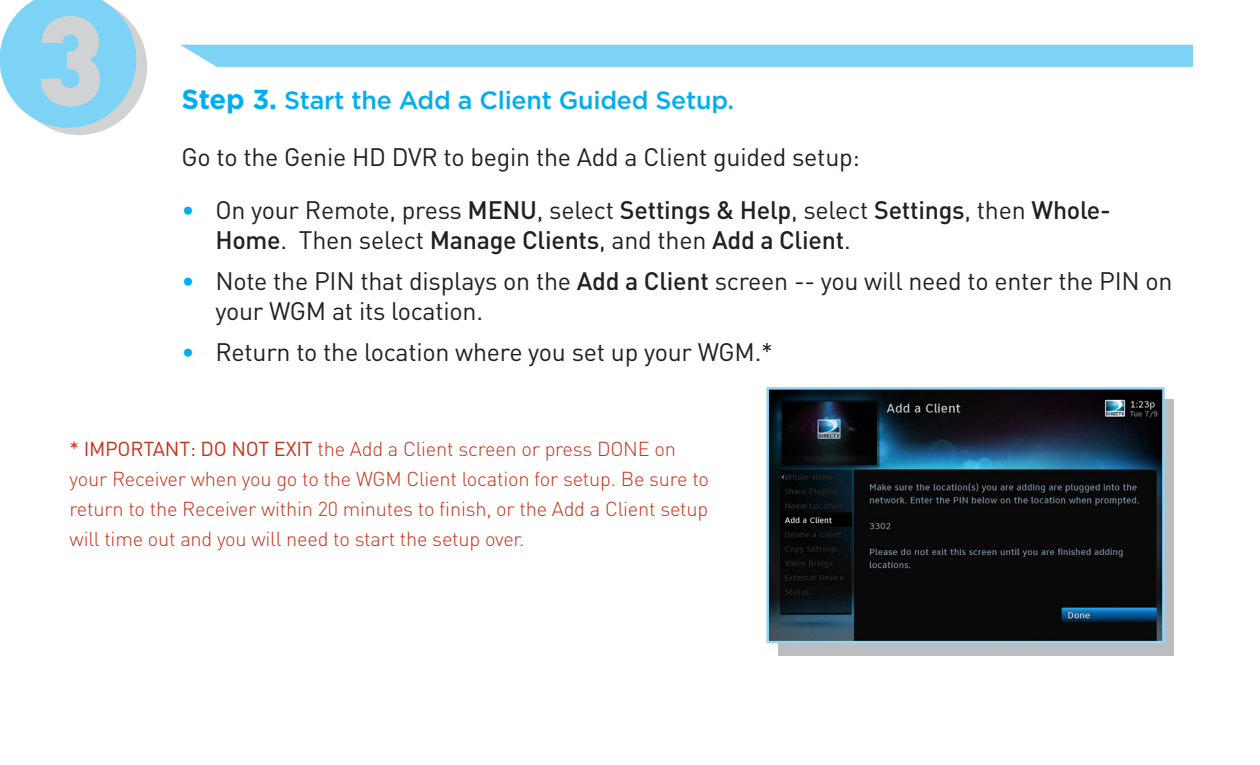
<style>
.page{position:relative;width:1260px;height:765px;background:#fff}
.page>*{position:absolute;margin:0;border:0;box-sizing:border-box;transform-origin:0 0}
.t1{font:900 125px "DIN";color:#d1d2d4}
.t2{font:25px/30px "DIN";letter-spacing:-.01em;color:#231f20}
.t3{font:500 25px/30px "DIN";letter-spacing:-.01em;color:#231f20}
.t4{font:500 25px "Gotham";letter-spacing:-.01em;color:#00aeef}
.t5{font:300 20px/30px "DIN";letter-spacing:-.01em;color:#c5321a}
.s1{font-weight:700;font-size:27.5px}
.s2{font-weight:400;color:#00aeef}
.s3{font-weight:400}
.s4{color:#00aeef}
.s5{font-weight:500}
</style>
<div class="page">
<div style="left:181px;top:45px;width:1012px;height:22px;background:#7cd3f6"></div>
<svg style="left:0;top:0;width:147px;height:135px"></svg>
<div style="left:778px;top:399px;width:395px;height:256px;background:#bcbdc0"></div>
<img style="left:769px;top:390px;width:393px;height:250px">
<div style="left:766px;top:387px;width:399px;height:256px;border:2px solid #8dd7f7"></div>
<p class="t1" style="left:35px;top:-23px;width:71px">3</p>
<p class="t4" style="left:182px;top:86px;width:554px"><span class="s1">Step 3.</span> Start the Add a Client Guided Setup.</p>
<p class="t2" style="left:182px;top:142px;width:680px">Go to the Genie HD DVR to begin the Add a Client guided setup:</p>
<p class="t3" style="left:215px;top:194px;width:897px;text-indent:-34px"><span class="s2">•</span> <span class="s3">On your Remote, press</span> MENU<span class="s3">, select</span> Settings &amp; Help<span class="s3">, select</span> Settings<span class="s3">, then</span> Whole-<br>Home<span class="s3">. Then select</span> Manage Clients<span class="s3">, and then</span> Add a Client<span class="s3">.</span></p>
<p class="t2" style="left:215px;top:265px;width:959px;text-indent:-34px"><span class="s4">•</span> Note the PIN that displays on the <span class="s5">Add a Client</span> screen -- you will need to enter the PIN on your WGM at its location.</p>
<p class="t2" style="left:182px;top:337px;width:593px"><span class="s4">•</span> Return to the location where you set up your WGM.*</p>
<p class="t5" style="left:70px;top:433px;width:641px"><span class="s3">* IMPORTANT: DO NOT EXIT</span> the Add a Client screen or press DONE on your Receiver when you go to the WGM Client location for setup. Be sure to return to the Receiver within 20 minutes to finish, or the Add a Client setup will time out and you will need to start the setup over.</p>
</div>
